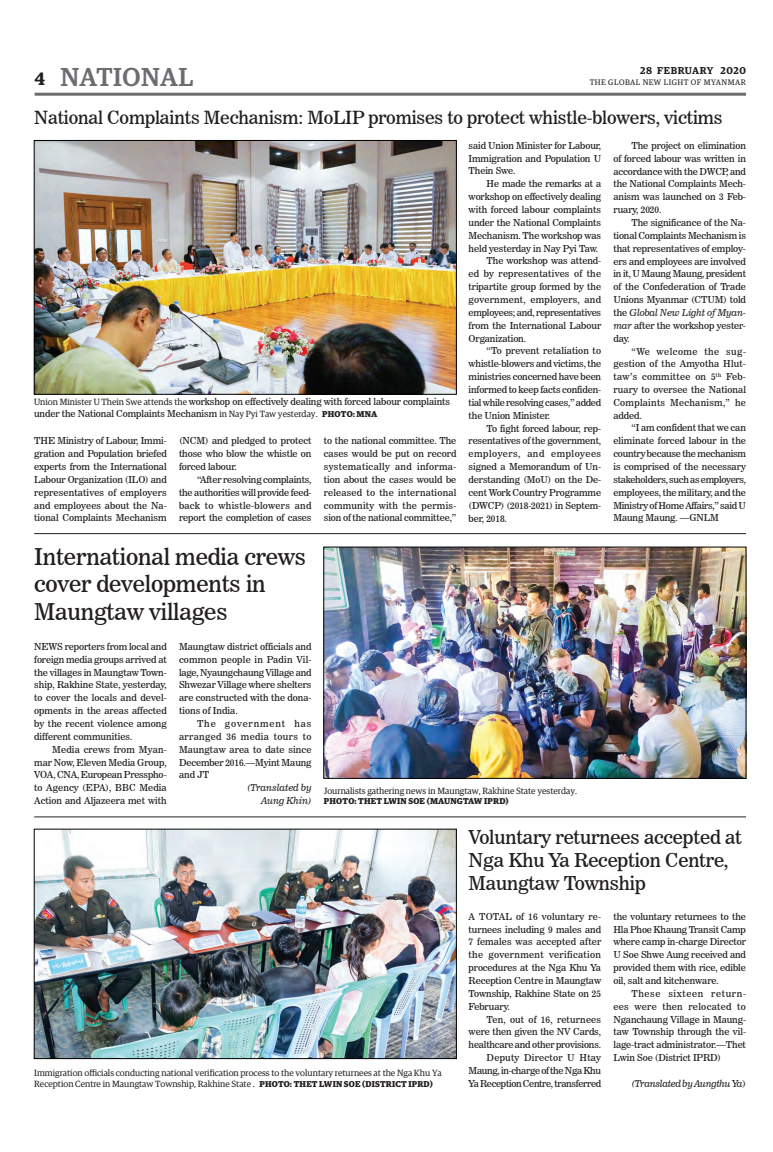
<style>
.page{position:relative;width:773px;height:1152px;background:#fff}
.page>*{position:absolute;margin:0;border:0;box-sizing:border-box;transform-origin:0 0}
.t1{font:500 26px "Guardian Egyp";letter-spacing:.02em;color:#6c6d70}
.t2{font:23px/27.6px "News 706 BT Roman C";letter-spacing:-.01em;color:#231f20}
.t3{font:19px/22.8px "News 706 BT Roman C";letter-spacing:-.01em;color:#231f20}
.t4{font:18px "News 706 BT Roman C";letter-spacing:-.01em;color:#231f20}
.t5{font:600 18px "Guardian Egyp";color:#231f20}
.t6{font:600 10px "Guardian Egyp";letter-spacing:.06em;color:#231f20}
.t7{font:9.5px/12.9px "News 706 BT Roman C";letter-spacing:-.01em;color:#231f20;text-align:justify}
.t8{font:9.5px/12.9px "News 706 BT Italic C";letter-spacing:-.01em;color:#231f20;text-align:right}
.t9{font:9.5px "News 706 BT Roman C";letter-spacing:.02em;color:#231f20}
.t10{font:9.5px "News 706 BT Roman C";letter-spacing:-.03em;color:#231f20}
.t11{font:9.5px "News 706 BT Roman C";letter-spacing:.01em;color:#231f20}
.t12{font:9.5px "News 706 BT Roman C";letter-spacing:.05em;color:#231f20}
.t13{font:9px/10.8px "Guardian Egyp";color:#231f20}
.t14{font:700 8.5px "Guardian Egyp";letter-spacing:.02em;color:#231f20}
.t15{font:8px "Guardian Egyp";letter-spacing:.06em;color:#231f20}
.s1{font-family:"Guardian Egyp";font-size:9px}
.s2{font-family:"Guardian Egyp";font-weight:700;font-size:8.5px}
.s3{font-family:"News 706 BT Roman C"}
.s4{font-family:"News 706 BT Italic C"}
.s5{font-weight:700;font-size:8.5px}
</style>
<div class="page">
<hr style="left:35px;top:93px;width:711px;height:3px;background:#6c6d70">
<hr style="left:34px;top:533px;width:712px;height:1px;background:#231f20">
<img style="left:36px;top:831px;width:418px;height:226px">
<div style="left:34px;top:829px;width:422px;height:230px;border:1px solid #000001"></div>
<hr style="left:34px;top:816px;width:712px;height:1px;background:#231f20">
<img style="left:36px;top:142px;width:418px;height:250px">
<div style="left:34px;top:140px;width:422px;height:254px;border:1px solid #000001"></div>
<img style="left:325px;top:549px;width:419px;height:227px">
<div style="left:323px;top:547px;width:423px;height:231px;border:1px solid #000001"></div>
<h3 class="t5" style="left:35px;top:65px;width:12px">4</h3>
<p class="t6" style="left:640px;top:63px;width:107px">28 FEBRUARY 2020</p>
<h1 class="t1" style="left:61px;top:59px;width:134px">NATIONAL</h1>
<p class="t15" style="left:589px;top:77px;width:158px">THE GLOBAL NEW LIGHT OF MYANMAR</p>
<h3 class="t4" style="left:34px;top:107px;width:690px">National Complaints Mechanism: MoLIP promises to protect whistle-blowers, victims</h3>
<p class="t7" style="left:34px;top:396px;width:417px;line-height:11.4px"><span class="s1">Union Minister U Thein Swe attends the</span> workshop on effectively dealing with forced labour complaints under the National Complaints Mechanism <span class="s1">in Nay Pyi Taw yesterday.</span> <span class="s2">PHOTO: MNA</span></p>
<p class="t7" style="left:34px;top:434px;width:134px">THE Ministry of Labour, Immi&shy;gration and Population briefed experts from the International Labour Organization (ILO) and representatives of employers and employees about the Na&shy;tional Complaints Mechanism</p>
<p class="t7" style="left:179px;top:434px;width:134px">(NCM) and pledged to protect those who blow the whistle on forced labour.</p>
<p class="t7" style="left:179px;top:473px;width:134px;text-indent:18px">“After resolving complaints, the authorities will provide feed&shy;back to whistle-blowers and report the completion of cases</p>
<h2 class="t2" style="left:34px;top:542px;width:273px">International media crews cover developments in<br>Maungtaw villages</h2>
<p class="t7" style="left:324px;top:434px;width:134px">to the national committee. The cases would be put on record systematically and informa&shy;tion about the cases would be released to the international community with the permis&shy;sion of the national committee,”</p>
<p class="t7" style="left:468px;top:139px;width:134px">said Union Minister for Labour, Immigration and Population U Thein Swe.</p>
<p class="t7" style="left:486px;top:177px;width:116px">He made the remarks at a</p>
<p class="t7" style="left:468px;top:190px;width:134px">workshop on effectively dealing</p>
<p class="t7" style="left:468px;top:203px;width:134px">with forced labour complaints</p>
<p class="t7" style="left:468px;top:216px;width:134px">under the National Complaints</p>
<p class="t7" style="left:468px;top:229px;width:134px">Mechanism. The workshop was</p>
<p class="t7" style="left:468px;top:242px;width:131px">held yesterday in Nay Pyi Taw.</p>
<p class="t7" style="left:486px;top:255px;width:116px">The workshop was attend-</p>
<p class="t9" style="left:468px;top:268px;width:134px">ed by representatives of the</p>
<p class="t7" style="left:468px;top:280px;width:134px">tripartite group formed by the</p>
<p class="t9" style="left:468px;top:294px;width:134px">government, employers, and</p>
<p class="t7" style="left:468px;top:306px;width:134px">employees; and, representatives</p>
<p class="t7" style="left:468px;top:319px;width:134px">from the International Labour</p>
<p class="t7" style="left:468px;top:332px;width:59px">Organization.</p>
<p class="t11" style="left:486px;top:345px;width:116px">“To prevent retaliation to</p>
<p class="t7" style="left:468px;top:357px;width:134px">whistle-blowers and victims, the</p>
<p class="t7" style="left:468px;top:370px;width:134px">ministries concerned have been</p>
<p class="t7" style="left:468px;top:383px;width:134px">informed to keep facts confiden-</p>
<p class="t10" style="left:468px;top:397px;width:134px">tial while resolving cases,” added</p>
<p class="t7" style="left:468px;top:409px;width:83px">the Union Minister.</p>
<p class="t7" style="left:486px;top:422px;width:116px">To fight forced labour, rep-</p>
<p class="t7" style="left:468px;top:435px;width:134px">resentatives of the government,</p>
<p class="t12" style="left:468px;top:448px;width:134px">employers, and employees</p>
<p class="t7" style="left:468px;top:460px;width:134px">signed a Memorandum of Un-</p>
<p class="t7" style="left:468px;top:473px;width:134px">derstanding (MoU) on the De-</p>
<p class="t7" style="left:468px;top:486px;width:134px">cent Work Country Programme</p>
<p class="t7" style="left:468px;top:499px;width:134px">(DWCP) (2018-2021) in Septem-</p>
<p class="t7" style="left:468px;top:512px;width:40px">ber, 2018.</p>
<p class="t7" style="left:34px;top:640px;width:134px">NEWS reporters from local and foreign media groups arrived at the villages in Maungtaw Town&shy;ship, Rakhine State, yesterday, to cover the locals and devel&shy;opments in the areas affected by the recent violence among different communities.</p>
<p class="t7" style="left:34px;top:743px;width:134px;text-indent:18px">Media crews from Myan&shy;mar Now, Eleven Media Group, VOA, CNA, European Presspho&shy;to Agency (EPA), BBC Media Action and Aljazeera met with</p>
<p class="t7" style="left:179px;top:640px;width:134px">Maungtaw district officials and common people in Padin Vil&shy;lage, Nyaungchaung Village and Shwezar Village where shelters are constructed with the dona&shy;tions of India.</p>
<p class="t7" style="left:179px;top:717px;width:134px;text-indent:18px">The government has arranged 36 media tours to Maungtaw area to date since December 2016.—Myint Maung and JT</p>
<p class="t8" style="left:247px;top:781px;width:66px">(Translated by<br>Aung Khin)</p>
<p class="t13" style="left:324px;top:785px;width:255px">Journalists gathering news in Maungtaw, Rakhine State yesterday.</p>
<p class="t14" style="left:324px;top:795px;width:186px">PHOTO: THET LWIN SOE (MAUNGTAW IPRD)</p>
<p class="t7" style="left:613px;top:139px;width:134px;text-indent:18px">The project on elimination of forced labour was written in accordance with the DWCP, and the National Complaints Mech&shy;anism was launched on 3 Feb&shy;ruary, 2020.</p>
<p class="t7" style="left:613px;top:216px;width:134px;text-indent:18px">The significance of the Na&shy;tional Complaints Mechanism is that representatives of employ&shy;ers and employees are involved in it, U Maung Maung, president of the Confederation of Trade Unions Myanmar (CTUM) told</p>
<p class="t8" style="left:613px;top:306px;width:134px"><span class="s3">the</span> Global New Light of Myan-</p>
<p class="t7" style="left:613px;top:319px;width:134px"><span class="s4">mar</span> after the workshop yester&shy;day.</p>
<p class="t7" style="left:613px;top:345px;width:134px;text-indent:18px">“We welcome the sug&shy;gestion of the Amyotha Hlut&shy;taw’s committee on 5<sup>th</sup> Feb&shy;ruary to oversee the National Complaints Mechanism,” he added.</p>
<p class="t7" style="left:613px;top:422px;width:134px;text-indent:18px">“I am confident that we can eliminate forced labour in the country because the mechanism is comprised of the necessary stakeholders, such as employers, employees, the military, and the Ministry of Home Affairs,” said U Maung Maung. —GNLM</p>
<p class="t13" style="left:34px;top:1067px;width:409px">Immigration officials conducting national verification process to the voluntary returnees at the Nga Khu Ya<br>Reception Centre in Maungtaw Township, Rakhine State . <span class="s5">PHOTO: THET LWIN SOE (DISTRICT IPRD)</span></p>
<h3 class="t3" style="left:468px;top:826px;width:275px">Voluntary returnees accepted at<br>Nga Khu Ya Reception Centre,<br>Maungtaw Township</h3>
<p class="t7" style="left:468px;top:910px;width:134px">A TOTAL of 16 voluntary re&shy;turnees including 9 males and 7 females was accepted after the government verification procedures at the Nga Khu Ya Reception Centre in Maungtaw Township, Rakhine State on 25<br>February.</p>
<p class="t7" style="left:468px;top:1013px;width:134px;text-align:right">Ten, out of 16, returnees were then given the NV Cards, healthcare and other provisions.<br>Deputy Director U Htay<br>Maung, in-charge of the Nga Khu<br>Ya Reception Centre, transferred</p>
<p class="t7" style="left:613px;top:910px;width:134px">the voluntary returnees to the Hla Phoe Khaung Transit Camp where camp in-charge Director U Soe Shwe Aung received and provided them with rice, edible oil, salt and kitchenware.</p>
<p class="t7" style="left:613px;top:987px;width:134px;text-indent:18px">These sixteen return&shy;ees were then relocated to Nganchaung Village in Maung&shy;taw Township through the vil&shy;lage-tract administrator.—Thet Lwin Soe (District IPRD)</p>
<p class="t8" style="left:631px;top:1077px;width:116px">(Translated by Aungthu Ya<span class="s3">)</span></p>
</div>
